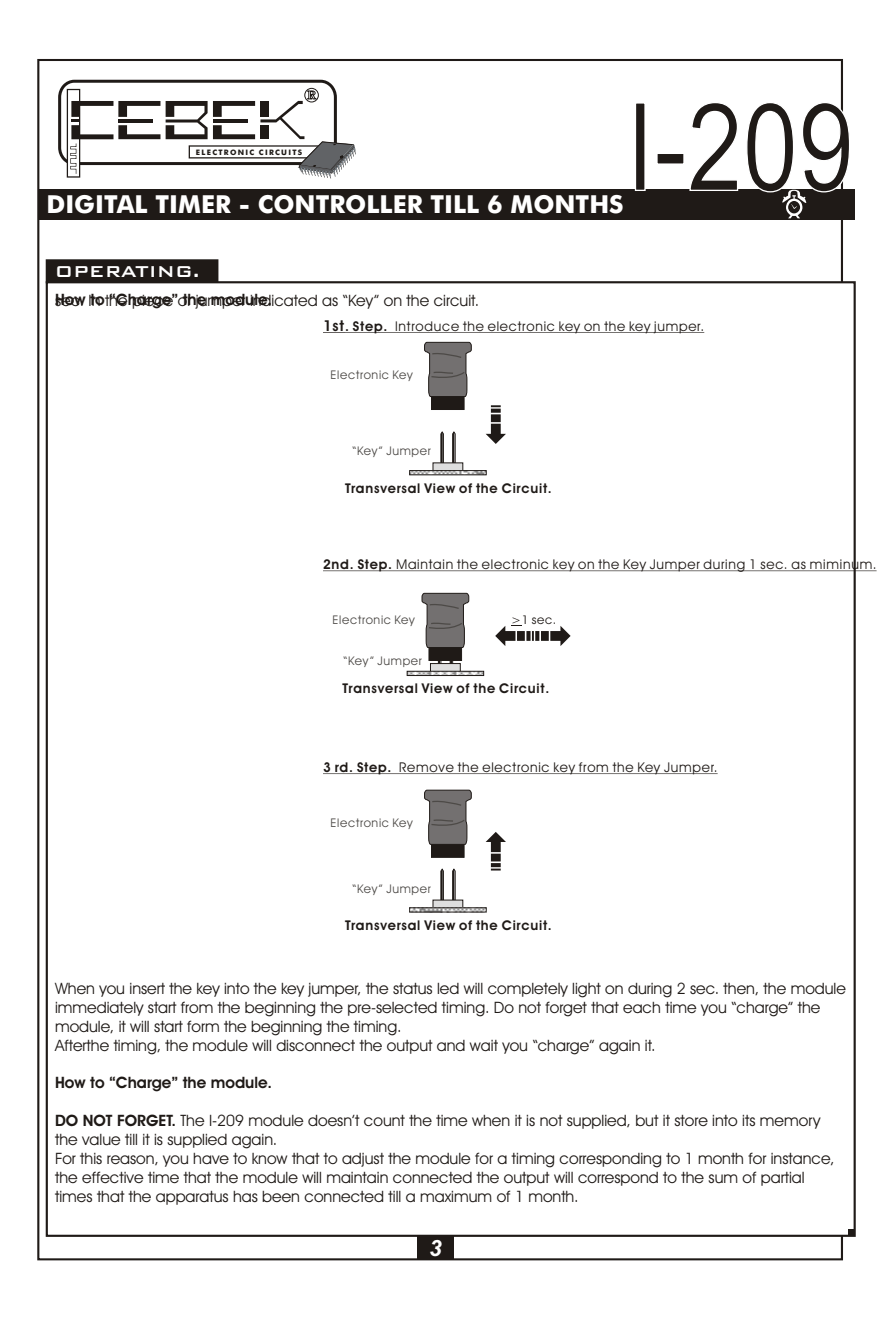
<style>
.page{position:relative;width:894px;height:1319px;background:#fff}
.page>*{position:absolute;margin:0;border:0;box-sizing:border-box;transform-origin:0 0}
.t1{font:122.1px "Arial Narrow";color:#1f1a17}
.t2{font:700 24.75px "Futura Md BT";color:#fff}
.t3{font:italic 700 22.5px "Arial";color:#fff}
.t4{font:21px "Bank Gothic Md BT";color:#fff}
.t5{font:15.75px/18.9px "Avant Garde Bk BT";color:#1f1a17}
.t6{font:700 15.75px "Avant Garde Bk BT";color:#1f1a17}
.t7{font:13.5px "Avant Garde Bk BT";letter-spacing:.055em;color:#1f1a17}
.t8{font:700 13.5px "Avant Garde Bk BT";letter-spacing:.06em;color:#1f1a17}
.t9{font:12px "Avant Garde Bk BT";letter-spacing:.055em;color:#4d4a47}
.t10{font:12px "Avant Garde Bk BT";color:#1f1a17}
.t11{font:700 7.5px "Futura Md BT";letter-spacing:.175em;color:#1f1a17}
.s1{font-weight:700;font-size:15px}
.s2{font-weight:700}
</style>
<div class="page">
<hr style="left:38px;top:59px;width:804px;height:2px;background:#1f1a17">
<hr style="left:841px;top:60px;width:2px;height:1199px;background:#1f1a17">
<hr style="left:38px;top:1258px;width:804px;height:2px;background:#1f1a17">
<hr style="left:37px;top:60px;width:2px;height:1199px;background:#1f1a17">
<svg style="left:58px;top:80px;width:298px;height:98px"></svg>
<div style="left:38px;top:188px;width:817px;height:31px;background:#1f1a17"></div>
<div style="left:46px;top:259px;width:172px;height:24px;background:#1f1a17;border:2px solid #1f1a17"></div>
<div style="left:46px;top:281px;width:810px;height:955px;background:#fff;border:2px solid #1f1a17"></div>
<svg style="left:849px;top:1229px;width:6px;height:6px"></svg>
<div style="left:418px;top:1235px;width:36px;height:24px;background:#1f1a17"></div>
<svg style="left:782px;top:190px;width:25px;height:28px"></svg>
<svg style="left:323px;top:332px;width:22px;height:1px"></svg>
<hr style="left:345px;top:332px;width:43px;height:1px;background:#1f1a17">
<hr style="left:388px;top:332px;width:316px;height:1px;background:#1f1a17">
<svg style="left:424px;top:342px;width:48px;height:68px"></svg>
<svg style="left:440px;top:431px;width:4px;height:31px"></svg>
<svg style="left:452px;top:431px;width:4px;height:31px"></svg>
<div style="left:433px;top:462px;width:30px;height:10px;background:#dedede"></div>
<svg style="left:409px;top:470px;width:78px;height:5px"></svg>
<svg style="left:486px;top:405px;width:20px;height:39px"></svg>
<hr style="left:323px;top:773px;width:69px;height:1px;background:#1f1a17">
<hr style="left:392px;top:773px;width:326px;height:1px;background:#1f1a17">
<svg style="left:424px;top:789px;width:48px;height:69px"></svg>
<svg style="left:440px;top:868px;width:4px;height:31px"></svg>
<svg style="left:452px;top:868px;width:4px;height:31px"></svg>
<div style="left:433px;top:899px;width:30px;height:10px;background:#dedede"></div>
<svg style="left:409px;top:907px;width:78px;height:5px"></svg>
<svg style="left:486px;top:832px;width:20px;height:38px"></svg>
<hr style="left:323px;top:570px;width:69px;height:1px;background:#1f1a17">
<hr style="left:392px;top:570px;width:485px;height:1px;background:#1f1a17">
<svg style="left:430px;top:664px;width:31px;height:7px"></svg>
<svg style="left:407px;top:671px;width:77px;height:5px"></svg>
<svg style="left:495px;top:625px;width:76px;height:21px"></svg>
<svg style="left:422px;top:593px;width:47px;height:71px"></svg>
<p class="t11" style="left:196px;top:149px;width:108px">ELECTRONIC CIRCUITS</p>
<h2 class="t2" style="left:46px;top:194px;width:579px">DIGITAL TIMER - CONTROLLER TILL 6 MONTHS</h2>
<h1 class="t1" style="left:626px;top:101px;width:230px">I-209</h1>
<h3 class="t4" style="left:55px;top:261px;width:147px">OPERATING.</h3>
<p class="t5" style="left:55px;top:292px;width:426px">sec. In the piece or jumper indicated as “Key” on the circuit.</p>
<p class="t6" style="left:55px;top:293px;width:219px">How to “Charge” the module.</p>
<p class="t7" style="left:323px;top:320px;width:383px"><span class="s1">1st</span><span class="s2">. Step.</span> Introduce the electronic key on the key jumper.</p>
<p class="t9" style="left:331px;top:370px;width:84px">Electronic Key</p>
<p class="t9" style="left:352px;top:446px;width:80px">“Key” Jumper</p>
<p class="t8" style="left:345px;top:482px;width:208px">Transversal View of the Circuit.</p>
<p class="t7" style="left:323px;top:559px;width:555px"><span class="s2">2nd. Step.</span> Maintain the electronic key on the Key Jumper during 1 sec. as miminum.</p>
<p class="t9" style="left:333px;top:615px;width:84px">Electronic Key</p>
<p class="t9" style="left:343px;top:655px;width:80px">“Key” Jumper</p>
<p class="t10" style="left:511px;top:615px;width:47px">&gt;1 sec.</p>
<p class="t8" style="left:342px;top:683px;width:208px">Transversal View of the Circuit.</p>
<p class="t7" style="left:323px;top:762px;width:396px"><span class="s2">3 rd. Step.</span> Remove the electronic key from the Key Jumper.</p>
<p class="t9" style="left:331px;top:818px;width:84px">Electronic Key</p>
<p class="t9" style="left:352px;top:883px;width:80px">“Key” Jumper</p>
<p class="t8" style="left:345px;top:919px;width:208px">Transversal View of the Circuit.</p>
<p class="t5" style="left:55px;top:980px;width:792px">When you insert the key into the key jumper, the status led will completely light on during 2 sec. then, the module immediately start from the beginning the pre-selected timing. Do not forget that each time you “charge” the module, it will start form the beginning the timing.<br>Afterthe timing, the module will disconnect the output and wait you “charge” again it.</p>
<p class="t6" style="left:55px;top:1076px;width:219px">How to “Charge” the module.</p>
<p class="t5" style="left:55px;top:1112px;width:781px"><span class="s2">DO NOT FORGET.</span> The I-209 module doesn’t count the time when it is not supplied, but it store into its memory the value till it is supplied again.<br>For this reason, you have to know that to adjust the module for a timing corresponding to 1 month for instance, the effective time that the module will maintain connected the output will correspond to the sum of partial times that the apparatus has been connected till a maximum of 1 month.</p>
<h3 class="t3" style="left:429px;top:1239px;width:14px">3</h3>
</div>
